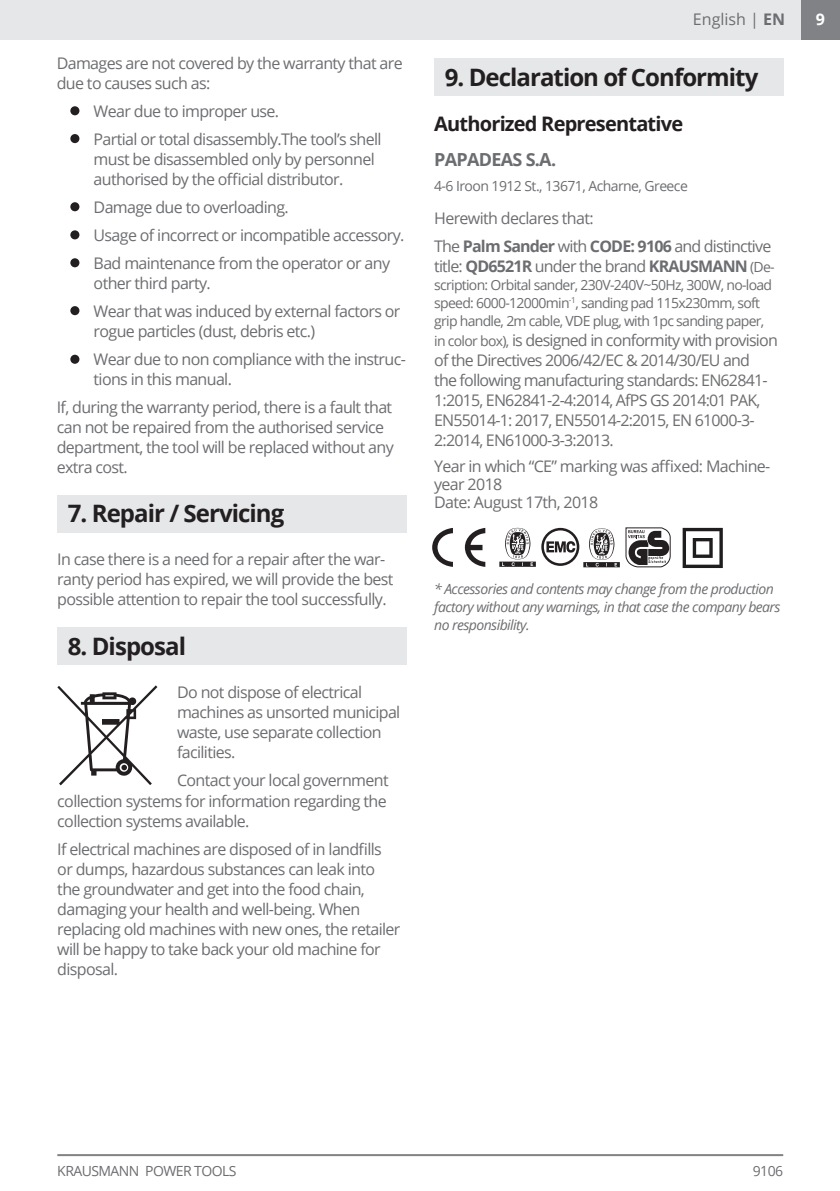
<style>
.page{position:relative;width:840px;height:1191px;background:#fff}
.page>*{position:absolute;margin:0;border:0;box-sizing:border-box;transform-origin:0 0}
.t1{font:700 24px "Open Sans";letter-spacing:-.04em;color:#231f20}
.t2{font:700 20px "Open Sans";letter-spacing:-.04em;color:#231f20}
.t3{font:700 18px "Open Sans";letter-spacing:-.04em;color:#6c6d70}
.t4{font:16px/20px "Open Sans";letter-spacing:-.04em;color:#6c6d70}
.t5{font:16px "Open Sans";color:#6c6d70}
.t6{font:700 16px "Open Sans";color:#fff}
.t7{font:14px/18px "Open Sans";letter-spacing:-.05em;color:#6c6d70}
.t8{font:italic 14px/18px "Open Sans";letter-spacing:-.04em;color:#6c6d70}
.s1{font-weight:700}
.s2{font-size:14px}
</style>
<div class="page">
<div style="left:800px;top:0;width:39px;height:40px;background:#808285"></div>
<hr style="left:57px;top:1154px;width:725px;height:2px;background:#808285">
<div style="left:0;top:0;width:800px;height:40px;background:#e6e7e9"></div>
<div style="left:70px;top:106px;width:9px;height:9px;background:#231f20;border-radius:50%"></div>
<div style="left:70px;top:134px;width:9px;height:9px;background:#231f20;border-radius:50%"></div>
<div style="left:70px;top:202px;width:9px;height:9px;background:#231f20;border-radius:50%"></div>
<div style="left:70px;top:230px;width:9px;height:9px;background:#231f20;border-radius:50%"></div>
<div style="left:70px;top:258px;width:9px;height:9px;background:#231f20;border-radius:50%"></div>
<div style="left:70px;top:306px;width:9px;height:9px;background:#231f20;border-radius:50%"></div>
<div style="left:70px;top:355px;width:9px;height:9px;background:#231f20;border-radius:50%"></div>
<div style="left:57px;top:495px;width:349px;height:38px;background:#e6e7e9"></div>
<div style="left:57px;top:627px;width:349px;height:38px;background:#e6e7e9"></div>
<svg style="left:57px;top:685px;width:100px;height:100px"></svg>
<div style="left:434px;top:58px;width:348px;height:38px;background:#e6e7e9"></div>
<svg style="left:432px;top:528px;width:53px;height:39px"></svg>
<svg style="left:682px;top:528px;width:40px;height:40px"></svg>
<svg style="left:499px;top:528px;width:36px;height:39px"></svg>
<svg style="left:625px;top:527px;width:45px;height:40px"></svg>
<svg style="left:541px;top:528px;width:78px;height:39px"></svg>
<p class="t4" style="left:57px;top:53px;width:347px">Damages are not covered by the warranty that are due to causes such as:</p>
<p class="t4" style="left:94px;top:97px;width:289px;line-height:28px">Wear due to improper use.<br>Partial or total disassembly.The tool’s shell</p>
<p class="t4" style="left:94px;top:149px;width:282px">must be disassembled only by personnel authorised by the official distributor.</p>
<p class="t4" style="left:94px;top:193px;width:312px;line-height:28px">Damage due to overloading.<br>Usage of incorrect or incompatible accessory.<br>Bad maintenance from the operator or any</p>
<p class="t4" style="left:94px;top:269px;width:308px;line-height:28px">other third party.<br>Wear that was induced by external factors or</p>
<p class="t4" style="left:94px;top:317px;width:313px;line-height:28px">rogue particles (dust, debris etc.)<br>Wear due to non compliance with the instruc-</p>
<p class="t4" style="left:57px;top:365px;width:337px;line-height:28px;text-indent:37px">tions in this manual.<br>If, during the warranty period, there is a fault that</p>
<p class="t4" style="left:57px;top:417px;width:338px">can not be repaired from the authorised service department, the tool will be replaced without any extra cost.</p>
<h1 class="t1" style="left:68px;top:496px;width:218px">7. Repair / Servicing</h1>
<p class="t4" style="left:57px;top:549px;width:337px">In case there is a need for a repair after the war&shy;ranty period has expired, we will provide the best possible attention to repair the tool successfully.</p>
<h1 class="t1" style="left:68px;top:629px;width:119px">8. Disposal</h1>
<p class="t4" style="left:177px;top:681px;width:225px">Do not dispose of electrical machines as unsorted municipal waste, use separate collection facilities.</p>
<p class="t4" style="left:177px;top:769px;width:213px">Contact your local government</p>
<p class="t4" style="left:57px;top:790px;width:330px">collection systems for information regarding the collection systems available.</p>
<p class="t4" style="left:57px;top:838px;width:344px">If electrical machines are disposed of in landfills or dumps, hazardous substances can leak into the groundwater and get into the food chain, damaging your health and well-being. When replacing old machines with new ones, the retailer will be happy to take back your old machine for disposal.</p>
<p class="t5" style="left:692px;top:8px;width:94px">English | <span class="s1">EN</span></p>
<h1 class="t1" style="left:444px;top:60px;width:315px">9. Declaration of Conformity</h1>
<p class="t2" style="left:434px;top:110px;width:250px">Authorized Representative</p>
<p class="t3" style="left:434px;top:147px;width:123px">PAPADEAS S.A.</p>
<p class="t7" style="left:434px;top:176px;width:255px">4-6 Iroon 1912 St., 13671, Acharne, Greece</p>
<p class="t4" style="left:434px;top:203px;width:338px;line-height:28px">Herewith declares that:<br>The <span class="s1">Palm Sander</span> with <span class="s1">CODE: 9106</span> and distinctive</p>
<p class="t4" style="left:434px;top:255px;width:342px">title: <span class="s1">QD6521R</span> under the brand <span class="s1">KRAUSMANN</span> <span class="s2">(De-</span></p>
<p class="t7" style="left:434px;top:275px;width:339px">scription: Orbital sander, 230V-240V~50Hz, 300W, no-load speed: 6000-12000min<sup>-1</sup>, sanding pad 115x230mm, soft grip handle, 2m cable, VDE plug, with 1pc sanding paper,</p>
<p class="t4" style="left:434px;top:329px;width:345px"><span class="s2">in color box),</span> is designed in conformity with provision of the Directives 2006/42/EC &amp; 2014/30/EU and<br>the following manufacturing standards: EN62841- 1:2015, EN62841-2-4:2014, AfPS GS 2014:01 PAK, EN55014-1: 2017, EN55014-2:2015, EN 61000-3- 2:2014, EN61000-3-3:2013.</p>
<p class="t4" style="left:434px;top:456px;width:337px;line-height:18px">Year in which “CE” marking was affixed: Machine&shy;year 2018<br>Date: August 17th, 2018</p>
<p class="t8" style="left:434px;top:580px;width:348px">* Accessories and contents may change from the production factory without any warnings, in that case the company bears no responsibility.</p>
<p class="t6" style="left:815px;top:8px;width:11px">9</p>
<p class="t7" style="left:57px;top:1162px;width:181px">KRAUSMANN POWER TOOLS</p>
<p class="t7" style="left:752px;top:1162px;width:32px">9106</p>
</div>
